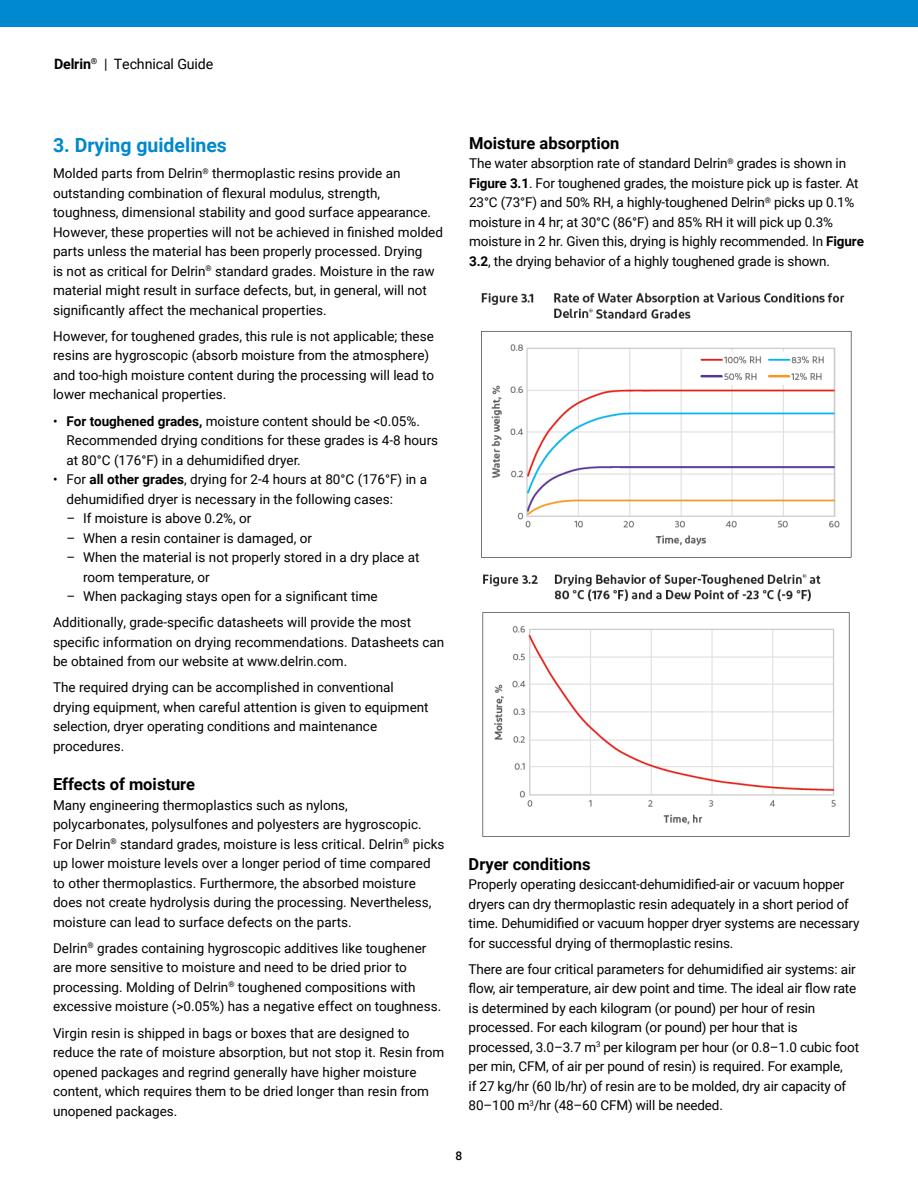
<style>
.page{position:relative;width:918px;height:1188px;background:#fff}
.page>*{position:absolute;margin:0;border:0;box-sizing:border-box;transform-origin:0 0}
.t1{font:700 19.5px "Roboto";color:#0088ce}
.t2{font:700 16.5px "Roboto";color:#000}
.t3{font:14.25px "Roboto";letter-spacing:-.01em;color:#000}
.t4{font:13.5px/19.5px "Roboto";color:#000}
.t5{font:500 12px "Roboto";color:#000}
.s1{font-weight:700}
</style>
<div class="page">
<div style="left:0;top:0;width:918px;height:27px;background:#0088ce"></div>
<img style="left:481px;top:293px;width:371px;height:265px">
<img style="left:482px;top:574px;width:368px;height:263px">
<p class="t3" style="left:54px;top:54px;width:161px"><span class="s1">Delrin</span><sup>®</sup> | Technical Guide</p>
<h1 class="t1" style="left:53px;top:131px;width:175px">3. Drying guidelines</h1>
<p class="t4" style="left:53px;top:163px;width:392px">Molded parts from Delrin<sup>®</sup> thermoplastic resins provide an outstanding combination of flexural modulus, strength, toughness, dimensional stability and good surface appearance.<br>However, these properties will not be achieved in finished molded parts unless the material has been properly processed. Drying<br>is not as critical for Delrin<sup>®</sup> standard grades. Moisture in the raw material might result in surface defects, but, in general, will not significantly affect the mechanical properties.</p>
<p class="t4" style="left:53px;top:326px;width:382px">However, for toughened grades, this rule is not applicable; these resins are hygroscopic (absorb moisture from the atmosphere) and too-high moisture content during the processing will lead to lower mechanical properties.</p>
<p class="t4" style="left:67px;top:411px;width:373px;text-indent:-14px">• <span class="s1">For toughened grades,</span> moisture content should be &lt;0.05%.<br>Recommended drying conditions for these grades is 4-8 hours at 80°C (176°F) in a dehumidified dryer.</p>
<p class="t4" style="left:67px;top:469px;width:362px;text-indent:-14px">• For <span class="s1">all other grades</span>, drying for 2-4 hours at 80°C (176°F) in a dehumidified dryer is necessary in the following cases:</p>
<p class="t4" style="left:67px;top:508px;width:186px">– If moisture is above 0.2%, or</p>
<p class="t4" style="left:67px;top:527px;width:247px">– When a resin container is damaged, or</p>
<p class="t4" style="left:83px;top:547px;width:338px;text-indent:-16px">– When the material is not properly stored in a dry place at room temperature, or</p>
<p class="t4" style="left:53px;top:583px;width:360px;line-height:26.2px;text-indent:14px">– When packaging stays open for a significant time<br>Additionally, grade-specific datasheets will provide the most</p>
<p class="t4" style="left:53px;top:632px;width:393px">specific information on drying recommendations. Datasheets can be obtained from our website at www.delrin.com.</p>
<p class="t4" style="left:53px;top:677px;width:377px">The required drying can be accomplished in conventional drying equipment, when careful attention is given to equipment selection, dryer operating conditions and maintenance procedures.</p>
<p class="t2" style="left:53px;top:773px;width:144px">Effects of moisture</p>
<p class="t4" style="left:53px;top:795px;width:393px">Many engineering thermoplastics such as nylons, polycarbonates, polysulfones and polyesters are hygroscopic.<br>For Delrin<sup>®</sup> standard grades, moisture is less critical. Delrin<sup>®</sup> picks up lower moisture levels over a longer period of time compared to other thermoplastics. Furthermore, the absorbed moisture does not create hydrolysis during the processing. Nevertheless, moisture can lead to surface defects on the parts.</p>
<p class="t4" style="left:53px;top:938px;width:390px">Delrin<sup>®</sup> grades containing hygroscopic additives like toughener are more sensitive to moisture and need to be dried prior to processing. Molding of Delrin<sup>®</sup> toughened compositions with excessive moisture (&gt;0.05%) has a negative effect on toughness.</p>
<p class="t4" style="left:53px;top:1023px;width:393px">Virgin resin is shipped in bags or boxes that are designed to reduce the rate of moisture absorption, but not stop it. Resin from opened packages and regrind generally have higher moisture content, which requires them to be dried longer than resin from unopened packages.</p>
<p class="t2" style="left:469px;top:131px;width:152px">Moisture absorption</p>
<p class="t4" style="left:469px;top:153px;width:396px">The water absorption rate of standard Delrin<sup>®</sup> grades is shown in <span class="s1">Figure 3.1</span>. For toughened grades, the moisture pick up is faster. At 23°C (73°F) and 50% RH, a highly-toughened Delrin<sup>®</sup> picks up 0.1% moisture in 4 hr; at 30°C (86°F) and 85% RH it will pick up 0.3% moisture in 2 hr. Given this, drying is highly recommended. In <span class="s1">Figure 3.2</span>, the drying behavior of a highly toughened grade is shown.</p>
<p class="t2" style="left:469px;top:852px;width:123px">Dryer conditions</p>
<p class="t4" style="left:469px;top:874px;width:392px">Properly operating desiccant-dehumidified-air or vacuum hopper dryers can dry thermoplastic resin adequately in a short period of time. Dehumidified or vacuum hopper dryer systems are necessary for successful drying of thermoplastic resins.</p>
<p class="t4" style="left:469px;top:959px;width:392px">There are four critical parameters for dehumidified air systems: air flow, air temperature, air dew point and time. The ideal air flow rate is determined by each kilogram (or pound) per hour of resin processed. For each kilogram (or pound) per hour that is processed, 3.0–3.7 m<sup>3</sup> per kilogram per hour (or 0.8–1.0 cubic foot per min, CFM, of air per pound of resin) is required. For example,<br>if 27 kg/hr (60 lb/hr) of resin are to be molded, dry air capacity of 80–100 m<sup>3</sup>/hr (48–60 CFM) will be needed.</p>
<p class="t5" style="left:456px;top:1147px;width:8px">8</p>
</div>
